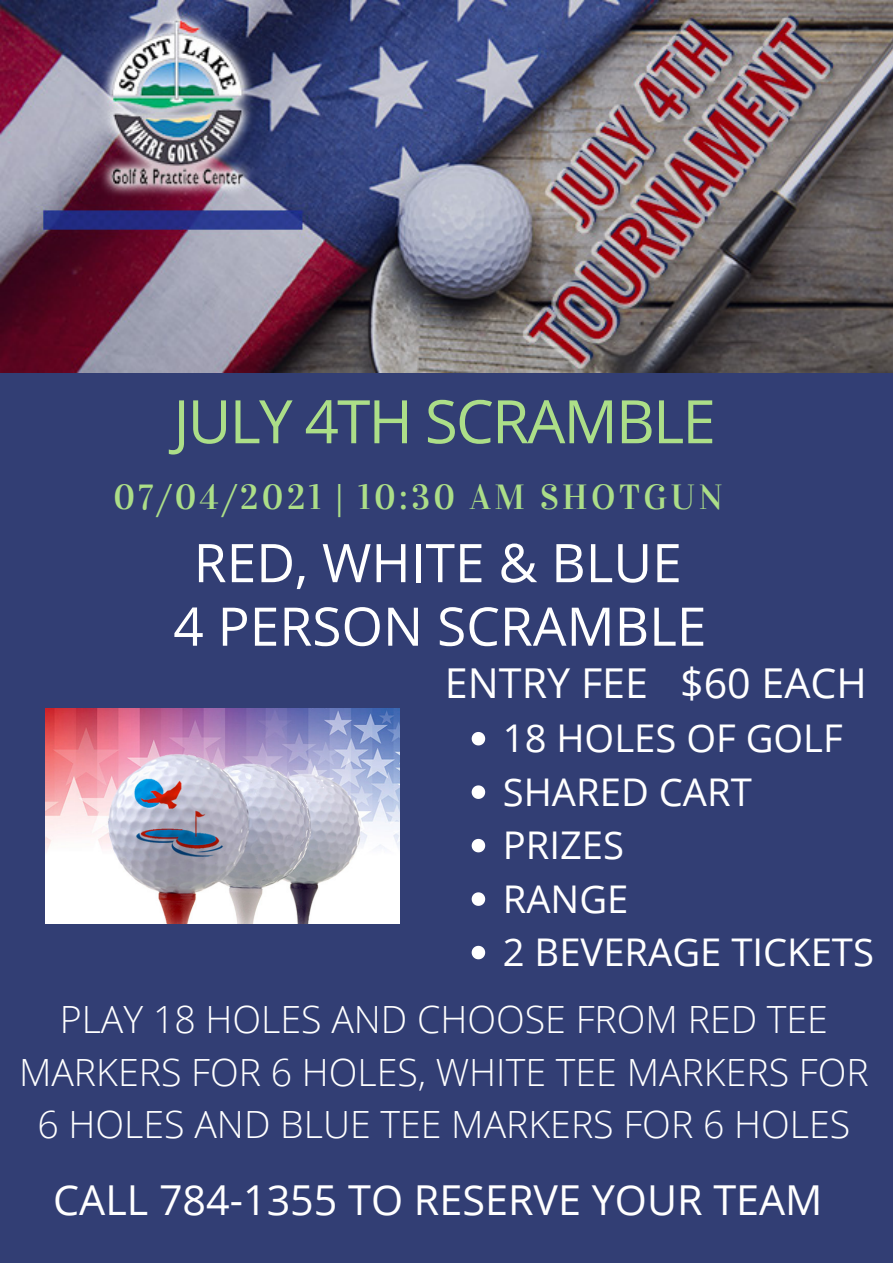
<style>
.page{position:relative;width:893px;height:1263px;background:#323e74}
.page>*{position:absolute;margin:0;border:0;box-sizing:border-box;transform-origin:0 0}
.t1{font:60px "Open Sans";letter-spacing:-.03em;color:#acde88}
.t2{font:53.25px "Open Sans";color:#fff}
.t3{font:41.25px "Open Sans";color:#fff}
.t4{font:41.17px "Open Sans";color:#fff}
.t5{font:38.17px "Open Sans";color:#fff}
.t6{font:300 37.5px/52.3px "Open Sans";color:#fff;text-align:center}
.t7{font:34.72px "Vidaloka";letter-spacing:.1em;color:#acde88}
</style>
<div class="page">
<img style="left:0;top:0;width:893px;height:372px">
<img style="left:45px;top:708px;width:354px;height:215px">
<svg style="left:472px;top:732px;width:13px;height:13px"></svg>
<svg style="left:472px;top:785px;width:13px;height:14px"></svg>
<svg style="left:472px;top:839px;width:13px;height:13px"></svg>
<svg style="left:472px;top:892px;width:13px;height:14px"></svg>
<svg style="left:472px;top:946px;width:13px;height:13px"></svg>
<p class="t1" style="left:173px;top:379px;width:544px">JULY 4TH SCRAMBLE</p>
<p class="t7" style="left:113px;top:476px;width:611px">07/04/2021 | 10:30 AM SHOTGUN</p>
<p class="t2" style="left:194px;top:525px;width:489px">RED, WHITE &amp; BLUE</p>
<p class="t2" style="left:173px;top:589px;width:534px">4 PERSON SCRAMBLE</p>
<p class="t4" style="left:445px;top:654px;width:423px">ENTRY FEE $60 EACH</p>
<p class="t5" style="left:503px;top:711px;width:341px">18 HOLES OF GOLF</p>
<p class="t5" style="left:503px;top:765px;width:250px">SHARED CART</p>
<p class="t5" style="left:503px;top:818px;width:123px">PRIZES</p>
<p class="t5" style="left:503px;top:872px;width:127px">RANGE</p>
<p class="t5" style="left:503px;top:925px;width:373px">2 BEVERAGE TICKETS</p>
<p class="t6" style="left:19px;top:993px;width:851px">PLAY 18 HOLES AND CHOOSE FROM RED TEE<br>MARKERS FOR 6 HOLES, WHITE TEE MARKERS FOR<br>6 HOLES AND BLUE TEE MARKERS FOR 6 HOLES</p>
<p class="t3" style="left:53px;top:1170px;width:770px">CALL 784-1355 TO RESERVE YOUR TEAM</p>
</div>
